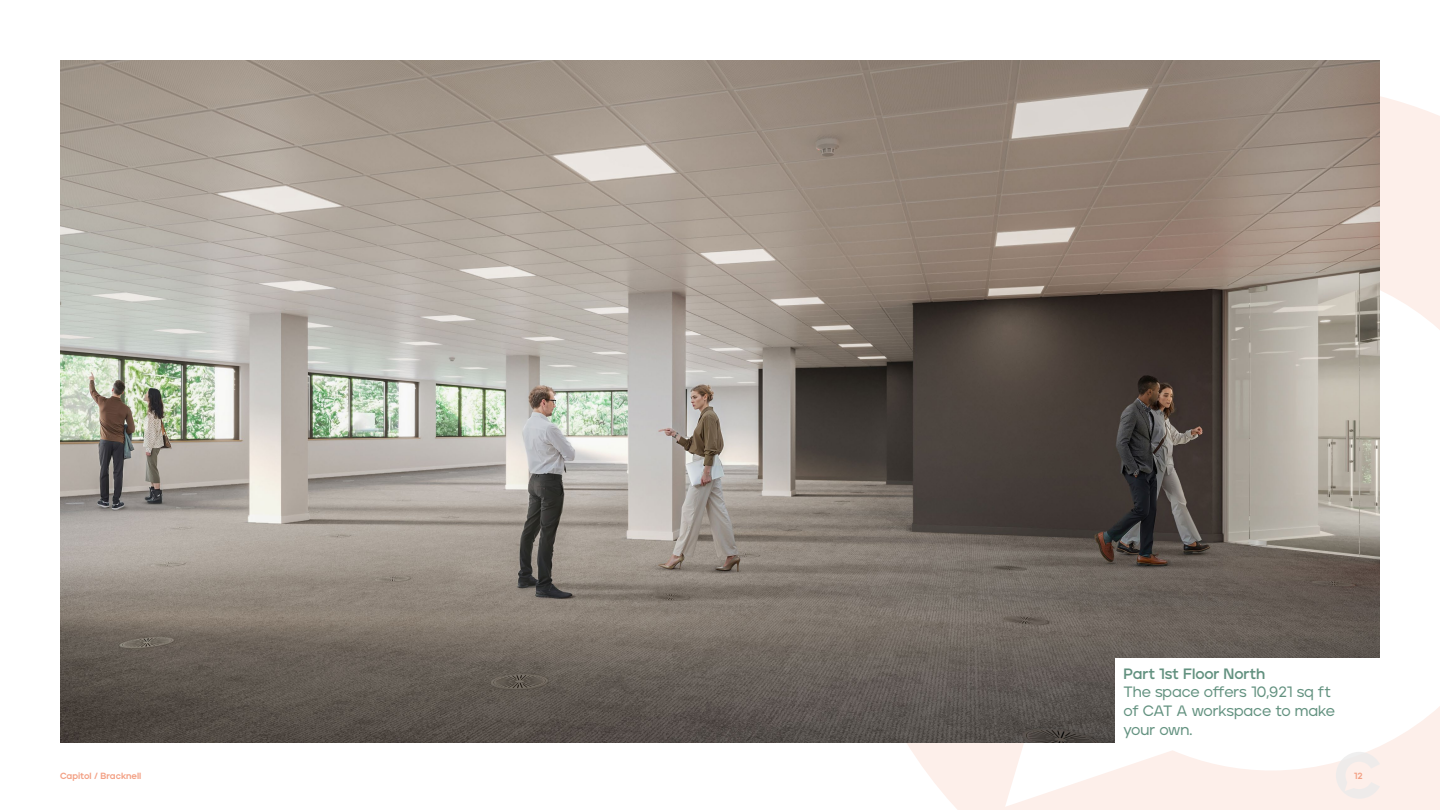
<style>
.page{position:relative;width:1440px;height:810px;background:#fff}
.page>*{position:absolute;margin:0;border:0;box-sizing:border-box;transform-origin:0 0}
.t1{font:500 15px/18.8px "Jeko";letter-spacing:-.005em;color:#62917f}
.t2{font:700 15px "Jeko";color:#62917f}
.t3{font:800 9px "Jeko";color:#f3a185}
</style>
<div class="page">
<svg style="left:842px;top:96px;width:598px;height:714px"></svg>
<img style="left:60px;top:60px;width:1320px;height:682px">
<div style="left:1115px;top:658px;width:267px;height:86px;background:#fff"></div>
<svg style="left:1336px;top:752px;width:44px;height:47px"></svg>
<p class="t2" style="left:1123px;top:664px;width:144px">Part 1st Floor North</p>
<p class="t1" style="left:1123px;top:683px;width:213px">The space offers 10,921 sq ft of CAT A workspace to make your own.</p>
<p class="t3" style="left:60px;top:770px;width:83px">Capitol / Bracknell</p>
<p class="t3" style="left:1354px;top:770px;width:10px">12</p>
</div>
